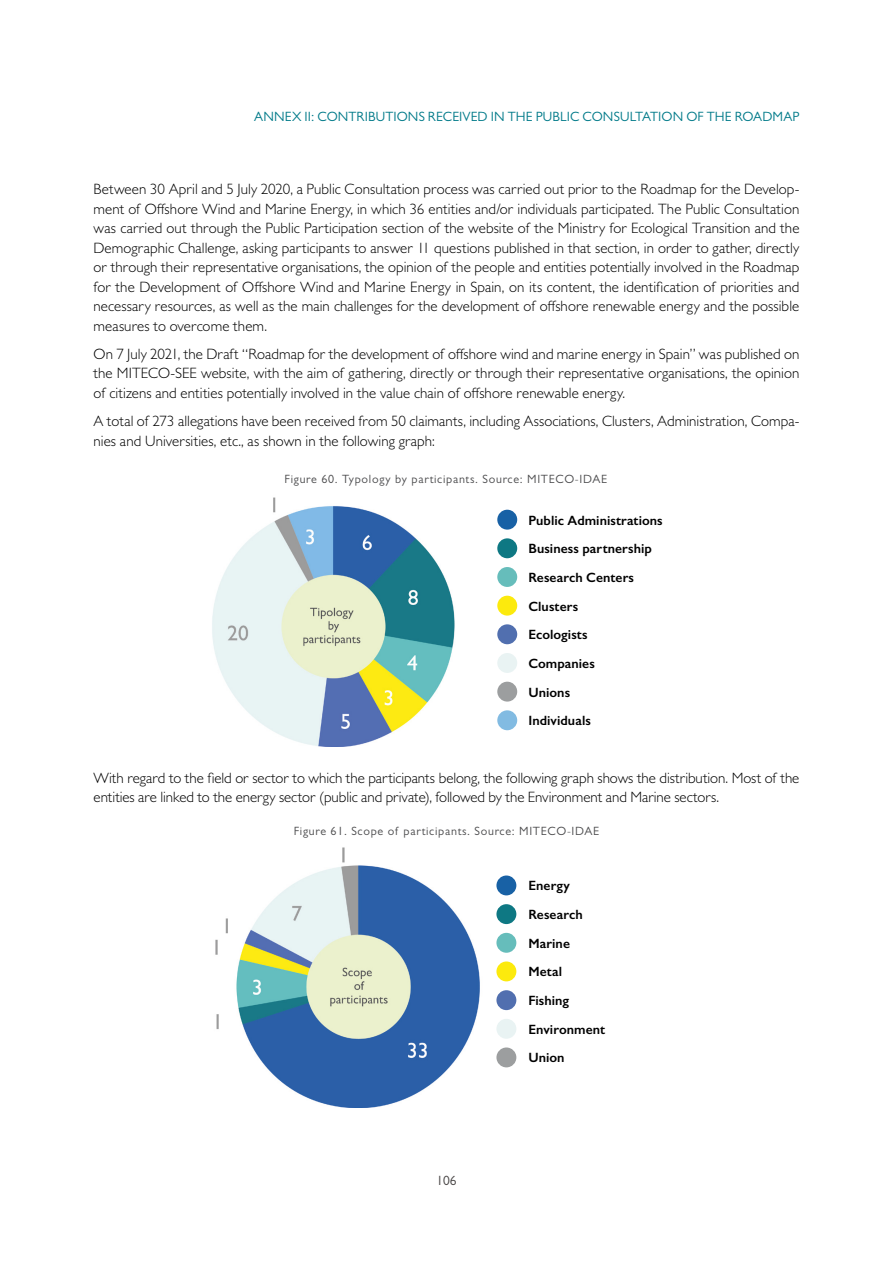
<style>
.page{position:relative;width:893px;height:1263px;background:#fff}
.page>*{position:absolute;margin:0;border:0;box-sizing:border-box;transform-origin:0 0}
._3__CUERPO{font:300 15px/19.5px "Gill Sans";color:#000;text-align:justify}
.t1{font:600 13.5px/28.7px "Gill Sans";letter-spacing:.005em;color:#000}
.t2{font:13.5px "Gill Sans";letter-spacing:.005em;color:#007a89}
.t3{font:13.5px "Gill Sans";color:#494646}
.t4{font:12px "Gill Sans";letter-spacing:.06em;color:#4b4b4d}
</style>
<div class="page">
<img style="left:212px;top:497px;width:243px;height:250px">
<div style="left:497px;top:510px;width:20px;height:20px;background:#1861a5;border-radius:50%"></div>
<div style="left:497px;top:538px;width:20px;height:20px;background:#0e7883;border-radius:50%"></div>
<div style="left:497px;top:567px;width:20px;height:20px;background:#66bdbb;border-radius:50%"></div>
<div style="left:497px;top:596px;width:20px;height:20px;background:#fcea0d;border-radius:50%"></div>
<div style="left:497px;top:624px;width:20px;height:20px;background:#516faf;border-radius:50%"></div>
<div style="left:497px;top:653px;width:20px;height:20px;background:#e9f3f3;border-radius:50%"></div>
<div style="left:497px;top:682px;width:20px;height:20px;background:#9c9e9f;border-radius:50%"></div>
<div style="left:497px;top:710px;width:20px;height:20px;background:#82bbe2;border-radius:50%"></div>
<div style="left:496px;top:961px;width:20px;height:20px;background:#fcea0d;border-radius:50%"></div>
<div style="left:496px;top:990px;width:20px;height:20px;background:#516faf;border-radius:50%"></div>
<div style="left:496px;top:1019px;width:20px;height:20px;background:#e9f3f3;border-radius:50%"></div>
<div style="left:496px;top:1047px;width:20px;height:20px;background:#9c9e9f;border-radius:50%"></div>
<div style="left:496px;top:875px;width:20px;height:20px;background:#1861a5;border-radius:50%"></div>
<div style="left:496px;top:904px;width:20px;height:20px;background:#0e7883;border-radius:50%"></div>
<div style="left:496px;top:933px;width:20px;height:20px;background:#66bdbb;border-radius:50%"></div>
<img style="left:215px;top:847px;width:265px;height:261px">
<p class="t2" style="left:254px;top:108px;width:547px">ANNEX II: CONTRIBUTIONS RECEIVED IN THE PUBLIC CONSULTATION OF THE ROADMAP</p>
<p class="_3__CUERPO" style="left:94px;top:179px;width:707px">Between 30 April and 5 July 2020, a Public Consultation process was carried out prior to the Roadmap for the Develop&shy;ment of Offshore Wind and Marine Energy, in which 36 entities and/or individuals participated. The Public Consultation was carried out through the Public Participation section of the website of the Ministry for Ecological Transition and the Demographic Challenge, asking participants to answer 11 questions published in that section, in order to gather, directly or through their representative organisations, the opinion of the people and entities potentially involved in the Roadmap for the Development of Offshore Wind and Marine Energy in Spain, on its content, the identification of priorities and necessary resources, as well as the main challenges for the development of offshore renewable energy and the possible measures to overcome them.</p>
<p class="_3__CUERPO" style="left:94px;top:344px;width:707px">On 7 July 2021, the Draft “Roadmap for the development of offshore wind and marine energy in Spain” was published on the MITECO-SEE website, with the aim of gathering, directly or through their representative organisations, the opinion of citizens and entities potentially involved in the value chain of offshore renewable energy.</p>
<p class="_3__CUERPO" style="left:94px;top:411px;width:707px">A total of 273 allegations have been received from 50 claimants, including Associations, Clusters, Administration, Compa&shy;nies and Universities, etc., as shown in the following graph:</p>
<p class="t4" style="left:284px;top:472px;width:324px">Figure 60. Typology by participants. Source: MITECO-IDAE</p>
<p class="t1" style="left:528px;top:505px;width:136px">Public Administrations<br>Business partnership<br>Research Centers<br>Clusters<br>Ecologists<br>Companies<br>Unions<br>Individuals</p>
<p class="_3__CUERPO" style="left:94px;top:767px;width:707px">With regard to the field or sector to which the participants belong, the following graph shows the distribution. Most of the entities are linked to the energy sector (public and private), followed by the Environment and Marine sectors.</p>
<p class="t4" style="left:294px;top:824px;width:307px">Figure 61. Scope of participants. Source: MITECO-IDAE</p>
<p class="t1" style="left:528px;top:871px;width:56px">Energy<br>Research<br>Marine</p>
<p class="t3" style="left:436px;top:1172px;width:22px">106</p>
<p class="t1" style="left:528px;top:957px;width:78px">Metal<br>Fishing<br>Environment<br>Union</p>
</div>
